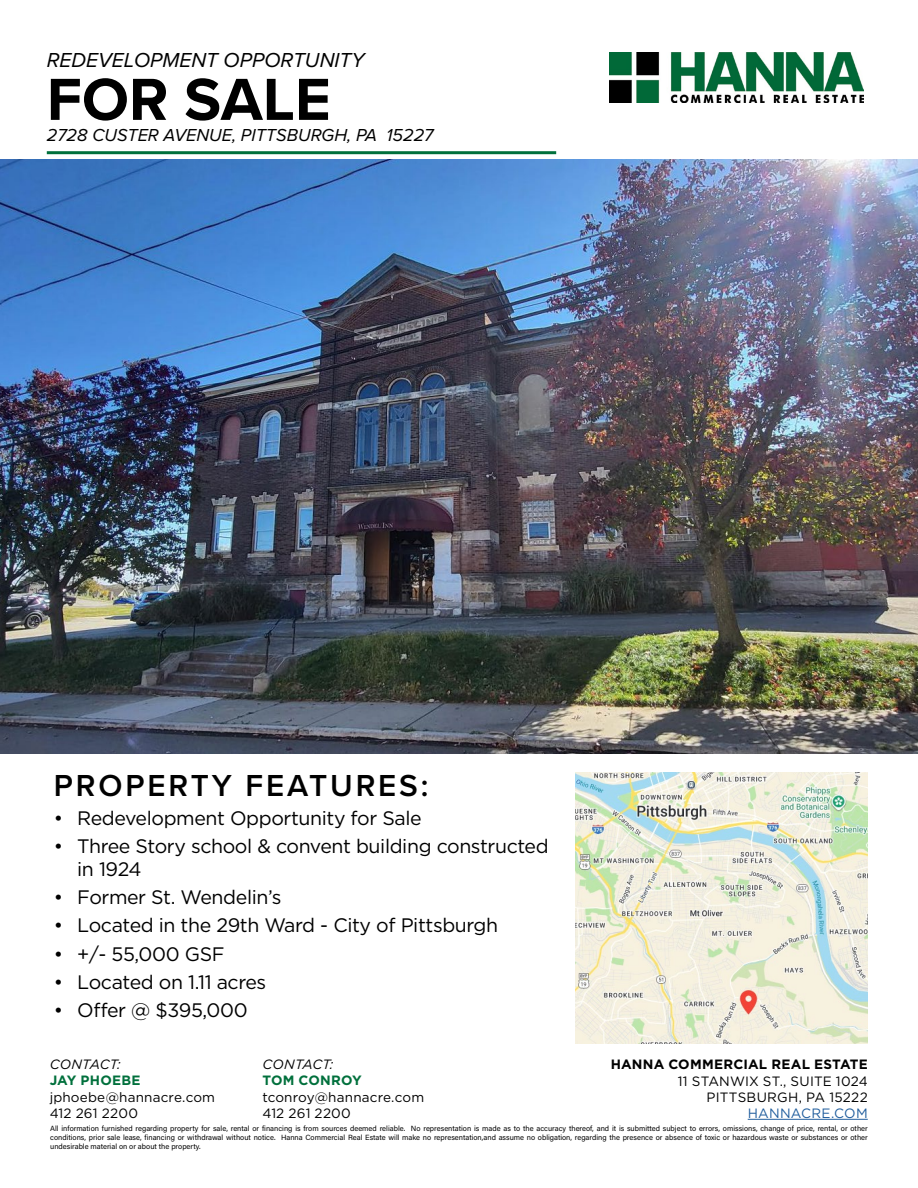
<style>
.page{position:relative;width:918px;height:1188px;background:#fff}
.page>*{position:absolute;margin:0;border:0;box-sizing:border-box;transform-origin:0 0}
.t1{font:700 61.5px "Proxima Nova";color:#000}
.t2{font:600 31.5px "Proxima Nova";letter-spacing:.09em;color:#000}
.t3{font:italic 21px "Proxima Nova";color:#000}
.t4{font:19.5px/22.5px "Gotham";letter-spacing:-.02em;color:#000}
.t5{font:italic 18px "Proxima Nova";color:#000}
.t6{font:13.5px/16.2px "Gotham";letter-spacing:.015em;color:#000}
.t7{font:700 13.5px "Gotham";letter-spacing:.015em;color:#000}
.t8{font:700 13.5px "Gotham";letter-spacing:.02em;color:#00703c}
.t9{font:italic 13.5px "Gotham";letter-spacing:.015em;color:#000}
.t10{font:13.5px "Gotham";letter-spacing:.015em;color:#215e9e}
.t11{font:7.5px/9px "Acumin Pro";color:#000;text-align:justify}
</style>
<div class="page">
<img style="left:609px;top:52px;width:255px;height:50px">
<hr style="left:47px;top:151px;width:509px;height:3px;background:#00703c">
<hr style="left:748px;top:1119px;width:120px;height:1px;background:#215e9e">
<img style="left:0;top:160px;width:918px;height:594px">
<img style="left:576px;top:773px;width:292px;height:270px">
<h3 class="t3" style="left:47px;top:49px;width:319px">REDEVELOPMENT OPPORTUNITY</h3>
<h1 class="t1" style="left:47px;top:54px;width:286px">FOR SALE</h1>
<h3 class="t5" style="left:47px;top:125px;width:388px">2728 CUSTER AVENUE, PITTSBURGH, PA 15227</h3>
<h2 class="t2" style="left:54px;top:762px;width:376px">PROPERTY FEATURES:</h2>
<h3 class="t4" style="left:54px;top:806px;width:369px">• Redevelopment Opportunity for Sale</h3>
<h3 class="t4" style="left:77px;top:835px;width:473px;text-indent:-23px">• Three Story school &amp; convent building constructed in 1924</h3>
<h3 class="t4" style="left:54px;top:885px;width:229px">• Former St. Wendelin’s</h3>
<h3 class="t4" style="left:54px;top:914px;width:446px">• Located in the 29th Ward - City of Pittsburgh</h3>
<h3 class="t4" style="left:54px;top:942px;width:172px">• +/- 55,000 GSF</h3>
<h3 class="t4" style="left:54px;top:970px;width:214px">• Located on 1.11 acres</h3>
<h3 class="t4" style="left:54px;top:999px;width:195px">• Offer @ $395,000</h3>
<h3 class="t9" style="left:50px;top:1056px;width:72px">CONTACT:</h3>
<h3 class="t8" style="left:50px;top:1072px;width:92px">JAY PHOEBE</h3>
<h3 class="t6" style="left:50px;top:1088px;width:167px">jphoebe@hannacre.com<br>412 261 2200</h3>
<p class="t11" style="left:50px;top:1124px;width:819px">All information furnished regarding property for sale, rental or financing is from sources deemed reliable. No representation is made as to the accuracy thereof, and it is submitted subject to errors, omissions, change of price, rental, or other conditions, prior sale lease, financing or withdrawal without notice. Hanna Commercial Real Estate will make no representation,and assume no obligation, regarding the presence or absence of toxic or hazardous waste or substances or other undesirable material on or about the property.</p>
<h3 class="t9" style="left:262px;top:1056px;width:72px">CONTACT:</h3>
<h3 class="t8" style="left:262px;top:1072px;width:101px">TOM CONROY</h3>
<h3 class="t6" style="left:262px;top:1088px;width:163px">tconroy@hannacre.com<br>412 261 2200</h3>
<h3 class="t7" style="left:611px;top:1056px;width:259px">HANNA COMMERCIAL REAL ESTATE</h3>
<h3 class="t6" style="left:678px;top:1072px;width:191px;text-align:right">11 STANWIX ST., SUITE 1024<br>PITTSBURGH, PA 15222</h3>
<h3 class="t10" style="left:748px;top:1105px;width:122px">HANNACRE.COM</h3>
</div>
